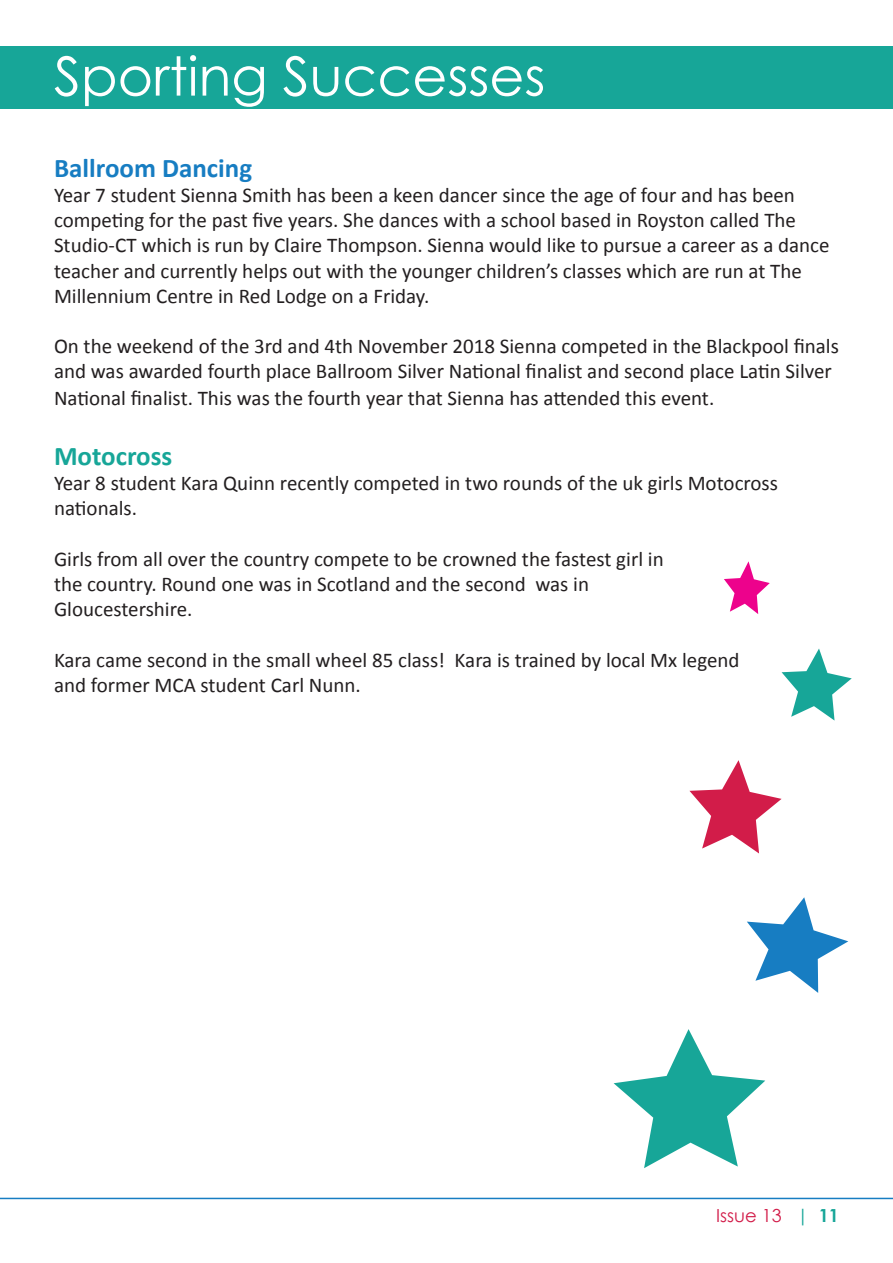
<style>
.page{position:relative;width:893px;height:1263px;background:#fff}
.page>*{position:absolute;margin:0;border:0;box-sizing:border-box;transform-origin:0 0}
.t1{font:54px "Century Gothic";color:#fff}
.t2{font:700 27px "Calibri";color:#177dc2}
.t3{font:700 27px "Calibri";color:#17a698}
.t4{font:21px/25.2px "Calibri";color:#231f20}
.t5{font:18px "Century Gothic";color:#d21c49}
.s1{color:#17a698}
.s2{font-weight:700;color:#17a698}
</style>
<div class="page">
<hr style="left:0;top:1198px;width:893px;height:1px;background:#177dc2">
<svg style="left:689px;top:760px;width:93px;height:93px"></svg>
<svg style="left:782px;top:648px;width:70px;height:72px"></svg>
<svg style="left:614px;top:1029px;width:151px;height:139px"></svg>
<svg style="left:747px;top:897px;width:101px;height:96px"></svg>
<svg style="left:724px;top:561px;width:46px;height:53px"></svg>
<div style="left:0;top:46px;width:893px;height:63px;background:#17a698"></div>
<p class="t1" style="left:54px;top:38px;width:493px">Sporting Successes</p>
<p class="t2" style="left:54px;top:151px;width:200px">Ballroom Dancing</p>
<p class="t4" style="left:54px;top:183px;width:777px">Year 7 student Sienna Smith has been a keen dancer since the age of four and has been competing for the past five years. She dances with a school based in Royston called The Studio-CT which is run by Claire Thompson. Sienna would like to pursue a career as a dance teacher and currently helps out with the younger children’s classes which are run at The Millennium Centre in Red Lodge on a Friday.</p>
<p class="t4" style="left:54px;top:333px;width:786px;line-height:26.1px">On the weekend of the 3rd and 4th November 2018 Sienna competed in the Blackpool finals and was awarded fourth place Ballroom Silver National finalist and second place Latin Silver<br>National finalist. This was the fourth year that Sienna has attended this event.</p>
<p class="t3" style="left:54px;top:439px;width:120px">Motocross</p>
<p class="t4" style="left:54px;top:471px;width:725px">Year 8 student Kara Quinn recently competed in two rounds of the uk girls Motocross nationals.</p>
<p class="t4" style="left:54px;top:546px;width:611px">Girls from all over the country compete to be crowned the fastest girl in</p>
<p class="t4" style="left:54px;top:571px;width:537px">the country. Round one was in Scotland and the second was in</p>
<p class="t4" style="left:54px;top:597px;width:140px">Gloucestershire.</p>
<p class="t4" style="left:54px;top:647px;width:687px">Kara came second in the small wheel 85 class! Kara is trained by local Mx legend</p>
<p class="t4" style="left:54px;top:672px;width:308px">and former MCA student Carl Nunn.</p>
<p class="t5" style="left:716px;top:1203px;width:124px">Issue 13 <span class="s1">|</span> <span class="s2">11</span></p>
</div>
